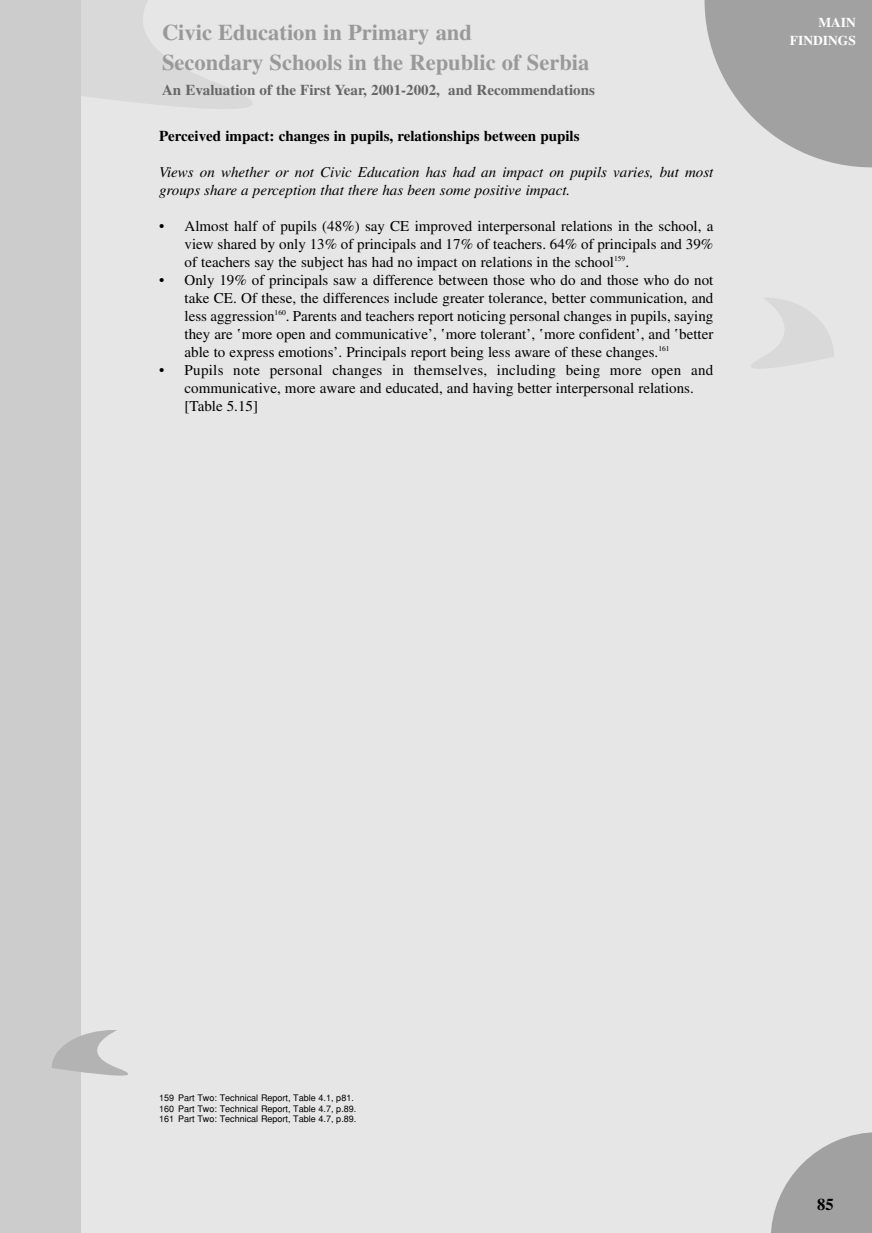
<style>
.page{position:relative;width:872px;height:1233px;background:#fff}
.page>*{position:absolute;margin:0;border:0;box-sizing:border-box;transform-origin:0 0}
.t1{font:22.5px/30px "Times Bold Mk";color:#999}
.t2{font:16.5px "Times Bold Mk";color:#000}
.t3{font:15px/18px "Times Roman Mk";color:#000;text-align:justify}
.t4{font:15px/18px "Times Italic Mk";color:#000}
.t5{font:15px "Times Bold Mk";color:#000}
.t6{font:15px "Times Bold Mk";color:#666}
.t7{font:13.5px/18px "Times Bold Mk";color:#fff;text-align:right}
.t8{font:9px/10.5px "Helvetica Regular Mk";color:#000}
.s1{font-family:"Times Roman Mk 2"}
</style>
<div class="page">
<div style="left:1px;top:0;width:871px;height:1232px;background:#e6e6e6"></div>
<svg style="left:81px;top:0;width:171px;height:109px;fill:#d9d9d9"></svg>
<svg style="left:751px;top:298px;width:83px;height:71px"></svg>
<div style="left:1px;top:0;width:80px;height:1232px;background:#ccc"></div>
<svg style="left:52px;top:1030px;width:76px;height:46px"></svg>
<svg style="left:704px;top:0;width:168px;height:167px"></svg>
<svg style="left:771px;top:1132px;width:101px;height:100px"></svg>
<h1 class="t1" style="left:162px;top:19px;width:429px">Civic Education in Primary and<br>Secondary Schools in the Republic of Serbia</h1>
<p class="t6" style="left:162px;top:85px;width:434px">An Evaluation of the First Year, 2001-2002, and Recommendations</p>
<p class="t5" style="left:159px;top:131px;width:422px">Perceived impact: changes in pupils, relationships between pupils</p>
<p class="t4" style="left:159px;top:164px;width:556px">Views on whether or not Civic Education has had an impact on pupils varies, but most groups share a perception that there has been some positive impact.</p>
<p class="t3" style="left:184px;top:219px;width:530px;text-indent:-26px">• Almost half of pupils (48%) say CE improved interpersonal relations in the school, a view shared by only 13% of principals and 17% of teachers. 64% of principals and 39% of teachers say the subject has had no impact on relations in the school<sup>159</sup>.</p>
<p class="t3" style="left:184px;top:273px;width:530px;text-indent:-26px">• Only 19% of principals saw a difference between those who do and those who do not take CE. Of these, the differences include greater tolerance, better communication, and less aggression<sup>160</sup>. Parents and teachers report noticing personal changes in pupils, saying they are <span class="s1">‘</span>more open and communicative’, <span class="s1">‘</span>more tolerant’, <span class="s1">‘</span>more confident’, and <span class="s1">‘</span>better able to express emotions’. Principals report being less aware of these changes.<sup>161</sup></p>
<p class="t3" style="left:184px;top:363px;width:530px;text-align:left;text-indent:-26px">• Pupils note personal changes in themselves, including being more open and communicative, more aware and educated, and having better interpersonal relations. [Table 5.15]</p>
<p class="t7" style="left:789px;top:15px;width:67px">MAIN<br>FINDINGS</p>
<p class="t8" style="left:159px;top:1094px;width:199px">159 Part Two: Technical Report, Table 4.1, p81.<br>160 Part Two: Technical Report, Table 4.7, p.89.<br>161 Part Two: Technical Report, Table 4.7, p.89.</p>
<p class="t2" style="left:817px;top:1199px;width:18px">85</p>
</div>
